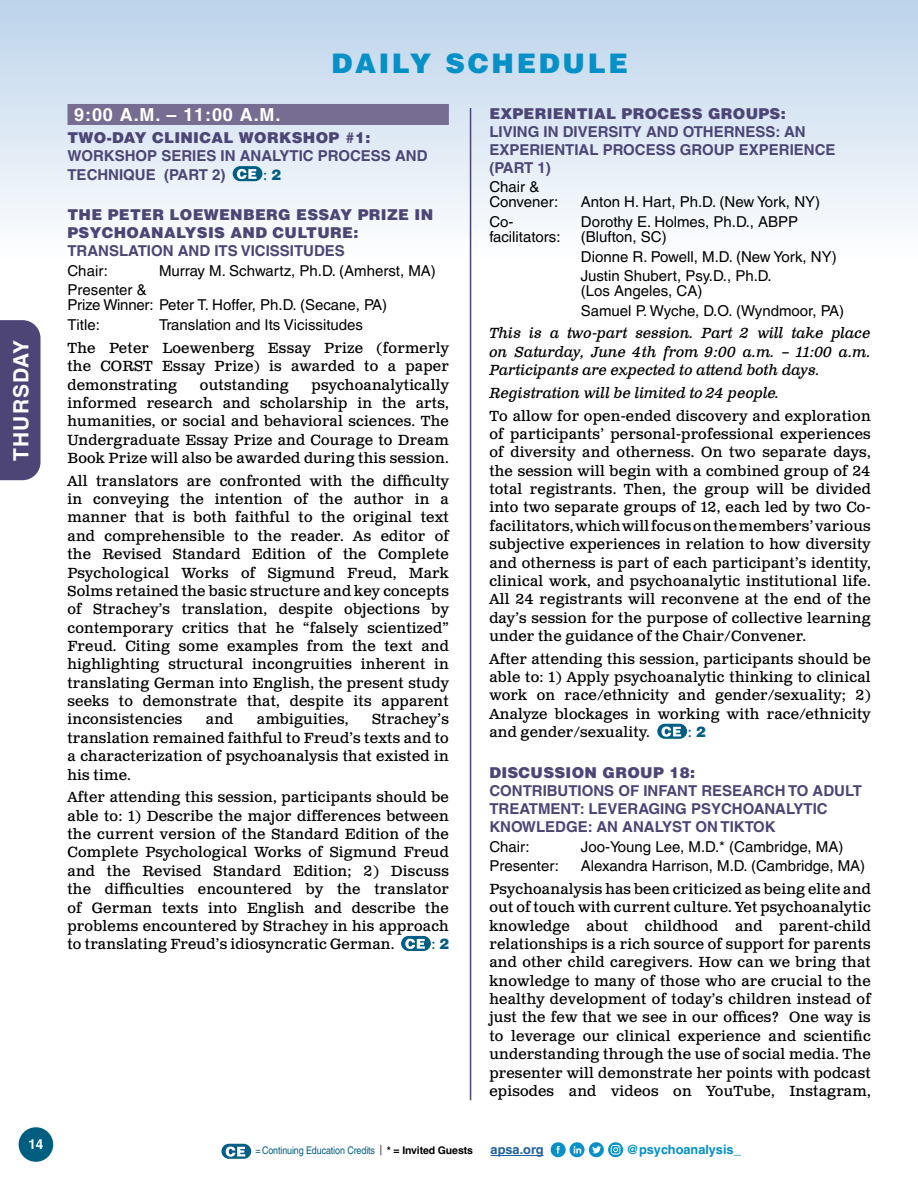
<style>
.page{position:relative;width:918px;height:1188px;background:#fff}
.page>*{position:absolute;margin:0;border:0;box-sizing:border-box;transform-origin:0 0}
.t1{font:900 27px "Helvetica LT Pro";letter-spacing:.1em;color:#0590c7}
.t2{font:700 21px "Helvetica LT Pro";letter-spacing:.05em;color:#fff}
.t3{font:700 18px "Helvetica LT Pro";color:#fff}
.t4{font:15px/19.6px "Helvetica LT Pro";color:#000}
.t5{font:700 15px/18px "Helvetica LT Pro";color:#4c4576}
.t6{font:900 15px/18px "Helvetica LT Pro";letter-spacing:.02em;color:#4c4576}
.t7{font:14.7px/18.3px "Clarendon Text Pro";letter-spacing:.015em;color:#000;text-align:justify}
.t8{font:italic 14.7px/18.3px "Clarendon Text Pro";letter-spacing:-.005em;color:#000;text-align:justify}
.t9{font:14.7px "Clarendon Text Pro";color:#005d83}
.t10{font:700 13.5px "Helvetica LT Pro";color:#fff}
.t11{font:700 12.75px "Helvetica LT Pro";color:#0490c7}
.t12{font:700 12.75px "Helvetica LT Pro";color:#215e9e}
.t13{font:10.5px "Helvetica LT Pro";letter-spacing:-.01em;color:#005d83;scale:.85 1}
.s1{font-family:"Helvetica LT Pro";font-weight:900}
.s2{color:#000}
.s3{font-weight:700;color:#000}
</style>
<div class="page">
<div style="left:0;top:0;width:918px;height:258px;background:linear-gradient(to bottom,#bcd3ea,#fdfefe)"></div>
<hr style="left:491px;top:1155px;width:53px;height:1px;background:#215e9e">
<svg style="left:221px;top:1144px;width:30px;height:15px"></svg>
<svg style="left:226px;top:1147px;width:19px;height:10px"></svg>
<svg style="left:551px;top:1142px;width:72px;height:15px"></svg>
<div style="left:19px;top:1127px;width:34px;height:35px;background:#005f80;border-radius:50%"></div>
<hr style="left:470px;top:108px;width:1px;height:992px;background:#4c4576">
<div style="left:0;top:320px;width:40px;height:160px;background:#4c4576"></div>
<div style="left:68px;top:104px;width:381px;height:21px;background:#776d92"></div>
<div style="left:233px;top:166px;width:29px;height:15px;background:#005d83;border-radius:8px"></div>
<svg style="left:237px;top:169px;width:19px;height:10px"></svg>
<svg style="left:401px;top:936px;width:30px;height:15px"></svg>
<svg style="left:405px;top:939px;width:20px;height:10px"></svg>
<svg style="left:657px;top:724px;width:30px;height:15px"></svg>
<svg style="left:661px;top:727px;width:20px;height:10px"></svg>
<h2 class="t2" style="left:8px;top:461px;width:122px;rotate:-90deg">THURSDAY</h2>
<p class="t10" style="left:28px;top:1136px;width:17px">14</p>
<h1 class="t1" style="left:331px;top:46px;width:298px">DAILY SCHEDULE</h1>
<p class="t3" style="left:74px;top:104px;width:208px">9:00 A.M. – 11:00 A.M.</p>
<p class="t6" style="left:68px;top:129px;width:305px">TWO-DAY CLINICAL WORKSHOP #1:</p>
<p class="t5" style="left:68px;top:147px;width:362px">WORKSHOP SERIES IN ANALYTIC PROCESS AND<br>TECHNIQUE (PART 2)</p>
<p class="t9" style="left:263px;top:166px;width:19px">: <span class="s1">2</span></p>
<p class="t6" style="left:68px;top:206px;width:367px">THE PETER LOEWENBERG ESSAY PRIZE IN<br>PSYCHOANALYSIS AND CULTURE:</p>
<p class="t5" style="left:68px;top:242px;width:279px">TRANSLATION AND ITS VICISSITUDES</p>
<p class="t4" style="left:68px;top:261px;width:42px">Chair:</p>
<p class="t4" style="left:159px;top:261px;width:278px">Murray M. Schwartz, Ph.D. (Amherst, MA)</p>
<p class="t4" style="left:68px;top:283px;width:321px;line-height:15px">Presenter &amp;<br>Prize Winner: Peter T. Hoffer, Ph.D. (Secane, PA)</p>
<p class="t4" style="left:68px;top:315px;width:34px">Title:</p>
<p class="t4" style="left:159px;top:315px;width:206px">Translation and Its Vicissitudes</p>
<p class="t7" style="left:68px;top:339px;width:383px">The Peter Loewenberg Essay Prize (formerly the CORST Essay Prize) is awarded to a paper demonstrating</p>
<p class="t7" style="left:68px;top:376px;width:383px;text-indent:244px">psychoanalytically informed research and scholarship in the arts, humanities, or social and behavioral sciences. The Undergraduate Essay Prize and Courage to Dream Book Prize will also be awarded during this session.</p>
<p class="t7" style="left:68px;top:472px;width:383px">All translators are confronted with the difficulty in conveying the intention of the author in a manner that is both faithful to the original text and comprehensible to the reader. As editor of the Revised Standard Edition of the Complete Psychological Works of Sigmund Freud, Mark Solms retained the basic structure and key concepts of Strachey’s translation, despite objections by contemporary critics that he “falsely scientized” Freud. Citing some examples from the text and highlighting structural incongruities inherent in translating German into English, the present study seeks to demonstrate that, despite its apparent inconsistencies</p>
<p class="t7" style="left:200px;top:376px;width:90px">outstanding</p>
<p class="t7" style="left:68px;top:711px;width:383px;text-indent:305px">Strachey’s translation remained faithful to Freud’s texts and to a characterization of psychoanalysis that existed in his time.</p>
<p class="t7" style="left:68px;top:789px;width:383px">After attending this session, participants should be able to: 1) Describe the major differences between the current version of the Standard Edition of the Complete Psychological Works of Sigmund Freud and the Revised Standard Edition; 2) Discuss the difficulties encountered by the translator of German texts into English and describe the problems encountered by Strachey in his approach to translating Freud’s idiosyncratic German.</p>
<p class="t7" style="left:206px;top:711px;width:29px">and</p>
<p class="t7" style="left:257px;top:711px;width:93px">ambiguities,</p>
<p class="t9" style="left:432px;top:935px;width:19px">: <span class="s1">2</span></p>
<p class="t6" style="left:489px;top:104px;width:298px">EXPERIENTIAL PROCESS GROUPS:</p>
<p class="t5" style="left:489px;top:123px;width:348px">LIVING IN DIVERSITY AND OTHERNESS: AN<br>EXPERIENTIAL PROCESS GROUP EXPERIENCE (PART 1)</p>
<p class="t4" style="left:489px;top:180px;width:70px;line-height:15px">Chair &amp;<br>Convener:</p>
<p class="t4" style="left:581px;top:192px;width:241px">Anton H. Hart, Ph.D. (New York, NY)</p>
<p class="t4" style="left:489px;top:212px;width:26px">Co-</p>
<p class="t4" style="left:581px;top:212px;width:219px">Dorothy E. Holmes, Ph.D., ABPP</p>
<p class="t4" style="left:489px;top:227px;width:73px">facilitators:</p>
<p class="t4" style="left:581px;top:227px;width:257px">(Blufton, SC)<br>Dionne R. Powell, M.D. (New York, NY)<br>Justin Shubert, Psy.D., Ph.D.</p>
<p class="t4" style="left:581px;top:281px;width:265px">(Los Angeles, CA)<br>Samuel P. Wyche, D.O. (Wyndmoor, PA)</p>
<p class="t8" style="left:489px;top:325px;width:383px">This is a two-part session. Part 2 will take place on Saturday, June 4th from 9:00 a.m. – 11:00 a.m.<br>Participants are expected to attend both days.</p>
<p class="t8" style="left:489px;top:384px;width:291px">Registration will be limited to 24 people.</p>
<p class="t7" style="left:489px;top:407px;width:383px">To allow for open-ended discovery and exploration of participants’ personal-professional experiences of diversity and otherness. On two separate days, the session will begin with a combined group of 24 total registrants. Then, the group will be divided into two separate groups of 12, each led by two Co&shy;facilitators, which will focus on the members’ various subjective experiences in relation to how diversity and otherness is part of each participant’s identity, clinical work, and psychoanalytic institutional life.<br>All 24 registrants will reconvene at the end of the day’s session for the purpose of collective learning under the guidance of the Chair/Convener.</p>
<p class="t7" style="left:489px;top:650px;width:383px">After attending this session, participants should be able to: 1) Apply psychoanalytic thinking to clinical work on race/ethnicity and gender/sexuality; 2)<br>Analyze blockages in working with race/ethnicity and gender/sexuality.</p>
<p class="t9" style="left:688px;top:723px;width:19px">: <span class="s1">2</span></p>
<p class="t6" style="left:489px;top:764px;width:207px">DISCUSSION GROUP 18:</p>
<p class="t5" style="left:489px;top:782px;width:374px">CONTRIBUTIONS OF INFANT RESEARCH TO ADULT<br>TREATMENT: LEVERAGING PSYCHOANALYTIC<br>KNOWLEDGE: AN ANALYST ON TIKTOK</p>
<p class="t4" style="left:489px;top:836px;width:42px">Chair:</p>
<p class="t4" style="left:581px;top:836px;width:264px">Joo-Young Lee, M.D.* (Cambridge, MA)</p>
<p class="t4" style="left:489px;top:856px;width:71px">Presenter:</p>
<p class="t4" style="left:581px;top:856px;width:286px">Alexandra Harrison, M.D. (Cambridge, MA)</p>
<p class="t7" style="left:489px;top:880px;width:383px">Psychoanalysis has been criticized as being elite and out of touch with current culture. Yet psychoanalytic knowledge about childhood and parent-child relationships is a rich source of support for parents and other child caregivers. How can we bring that knowledge to many of those who are crucial to the healthy development of today’s children instead of just the few that we see in our offices? One way is to leverage our clinical experience and scientific understanding through the use of social media. The presenter will demonstrate her points with podcast episodes and videos on YouTube, Instagram,</p>
<p class="t13" style="left:256px;top:1144px;width:257px">= Continuing Education Credits <span class="s2">|</span> <span class="s3">* = Invited Guests</span></p>
<p class="t12" style="left:491px;top:1142px;width:54px">apsa.org</p>
<p class="t11" style="left:627px;top:1142px;width:116px">@psychoanalysis_</p>
</div>
